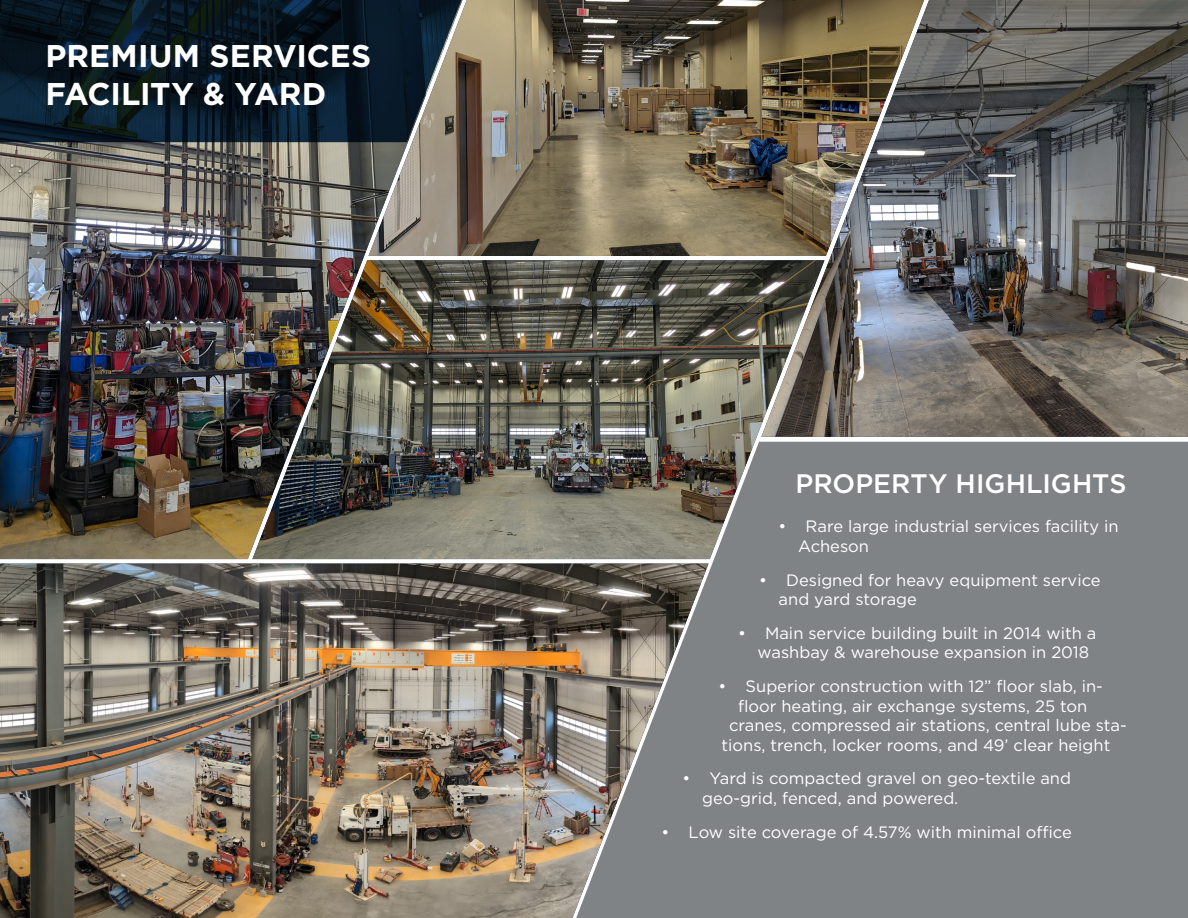
<style>
.page{position:relative;width:1188px;height:918px;background:#fff}
.page>*{position:absolute;margin:0;border:0;box-sizing:border-box;transform-origin:0 0}
.t1{font:700 31.35px/37.5px "Gotham";color:#fff}
.t2{font:500 26.7px "Gotham";color:#fff}
.t3{font:16.5px/19.8px "Gotham";color:#fff}
</style>
<div class="page">
<div style="left:545px;top:442px;width:643px;height:476px;background:#808385"></div>
<img style="left:0;top:142px;width:369px;height:417px">
<svg style="left:0;top:0;width:369px;height:142px;background:#081823"></svg>
<img style="left:369px;top:0;width:392px;height:256px">
<img style="left:252px;top:260px;width:572px;height:299px">
<img style="left:761px;top:0;width:427px;height:437px">
<img style="left:0;top:564px;width:709px;height:354px">
<p class="t1" style="left:45px;top:37px;width:327px">PREMIUM SERVICES<br>FACILITY &amp; YARD</p>
<p class="t2" style="left:796px;top:466px;width:332px">PROPERTY HIGHLIGHTS</p>
<p class="t3" style="left:798px;top:516px;width:322px;text-indent:-20px">• Rare large industrial services facility in<br>Acheson</p>
<p class="t3" style="left:779px;top:569px;width:324px;text-indent:-20px">• Designed for heavy equipment service and yard storage</p>
<p class="t3" style="left:758px;top:623px;width:340px;text-indent:-20px">• Main service building built in 2014 with a washbay &amp; warehouse expansion in 2018</p>
<p class="t3" style="left:719px;top:676px;width:386px">• Superior construction with 12” floor slab, in-</p>
<p class="t3" style="left:738px;top:695px;width:351px">floor heating, air exchange systems, 25 ton</p>
<p class="t3" style="left:729px;top:715px;width:399px">cranes, compressed air stations, central lube sta-</p>
<p class="t3" style="left:722px;top:735px;width:390px">tions, trench, locker rooms, and 49’ clear height</p>
<p class="t3" style="left:702px;top:768px;width:370px;text-indent:-20px">• Yard is compacted gravel on geo-textile and geo-grid, fenced, and powered.</p>
<p class="t3" style="left:662px;top:821px;width:412px">• Low site coverage of 4.57% with minimal office</p>
</div>
